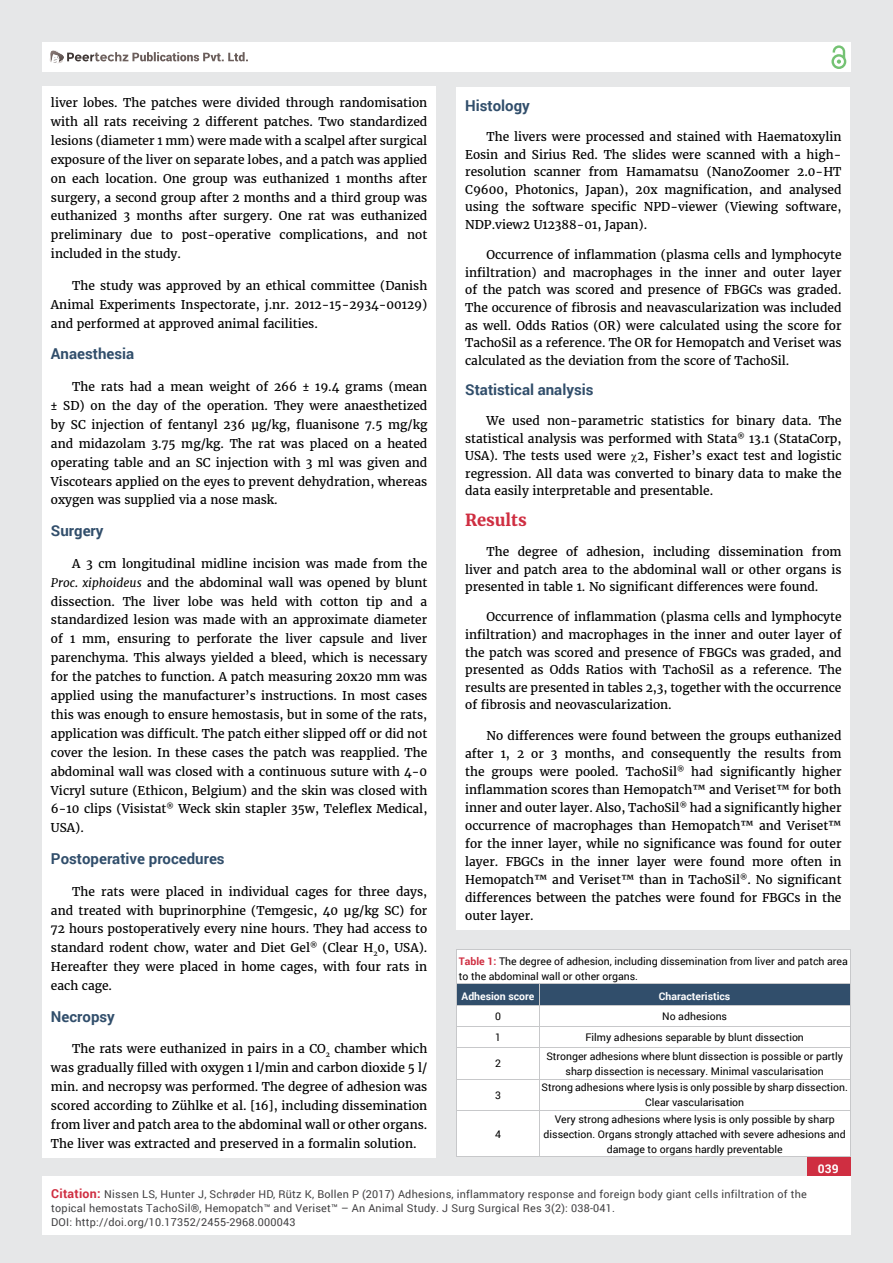
<style>
.page{position:relative;width:893px;height:1263px;background:#e6e7e8}
.page>*{position:absolute;margin:0;border:0;box-sizing:border-box;transform-origin:0 0}
.t1{font:700 16.5px "Merriweather";color:#cf2e41}
.t2{font:700 15px "Roboto";color:#314e6b}
.t3{font:12px/18.9px "Merriweather";color:#000;text-align:justify}
.t4{font:700 12px "Roboto";color:#fff}
.t5{font:10.8px/14px "Roboto";letter-spacing:.02em;color:#414042}
.t6{font:10.5px/15px "Roboto";color:#000;text-align:center}
.t7{font:700 10.5px "Roboto";color:#fff}
.s1{font-family:"Roboto"}
.s2{font-style:italic}
.s3{font-weight:700;color:#cf2e41}
.s4{font-weight:700;font-size:12.45px;color:#cf2e41}
</style>
<div class="page">
<div style="left:42px;top:43px;width:808px;height:29px;background:#fff"></div>
<div style="left:831px;top:54px;width:15px;height:15px;border:2px solid #74c273;border-radius:50%"></div>
<svg style="left:831px;top:45px;width:15px;height:19px"></svg>
<div style="left:807px;top:1157px;width:43px;height:50px;background:#cf2e41"></div>
<svg style="left:49px;top:50px;width:199px;height:14px"></svg>
<div style="left:42px;top:1176px;width:809px;height:58px;background:#fff"></div>
<div style="left:42px;top:87px;width:394px;height:1071px;background:#fff"></div>
<div style="left:457px;top:87px;width:393px;height:843px;background:#fff"></div>
<div style="left:457px;top:950px;width:393px;height:207px;background:#fff"></div>
<hr style="left:457px;top:949px;width:82px;height:1px;background:#c7c8ca">
<hr style="left:539px;top:949px;width:311px;height:1px;background:#c7c8ca">
<hr style="left:850px;top:949px;width:1px;height:35px;background:#c7c8ca">
<svg style="left:457px;top:984px;width:394px;height:64px;background:#b8c2cb"></svg>
<hr style="left:457px;top:1048px;width:82px;height:1px;background:#c7c8ca">
<hr style="left:539px;top:1048px;width:311px;height:1px;background:#c7c8ca">
<hr style="left:539px;top:1048px;width:1px;height:31px;background:#c7c8ca">
<hr style="left:850px;top:1048px;width:1px;height:31px;background:#c7c8ca">
<hr style="left:457px;top:1079px;width:82px;height:1px;background:#c7c8ca">
<hr style="left:539px;top:1079px;width:311px;height:1px;background:#c7c8ca">
<hr style="left:539px;top:1079px;width:1px;height:31px;background:#c7c8ca">
<hr style="left:850px;top:1079px;width:1px;height:31px;background:#c7c8ca">
<hr style="left:539px;top:1110px;width:1px;height:47px;background:#c7c8ca">
<hr style="left:850px;top:1110px;width:1px;height:47px;background:#c7c8ca">
<p class="t3" style="left:51px;top:93px;width:378px">liver lobes. The patches were divided through randomisation with all rats receiving 2 different patches. Two standardized lesions (diameter 1 mm) were made with a scalpel after surgical exposure of the liver on separate lobes, and a patch was applied on each location. One group was euthanized 1 months after surgery, a second group after 2 months and a third group was euthanized 3 months after surgery. One rat was euthanized preliminary due to post-operative complications, and not included in the study.</p>
<p class="t3" style="left:51px;top:276px;width:378px;text-indent:21px">The study was approved by an ethical committee (Danish Animal Experiments Inspectorate, j.nr. 2012-15-2934-00129) and performed at approved animal facilities.</p>
<p class="t2" style="left:51px;top:344px;width:85px">Anaesthesia</p>
<p class="t3" style="left:51px;top:377px;width:378px;text-indent:21px">The rats had a mean weight of 266 <span class="s1">±</span> 19.4 grams (mean <span class="s1">±</span> SD) on the day of the operation. They were anaesthetized by SC injection of fentanyl 236 μg/kg, fluanisone 7.5 mg/kg and midazolam 3.75 mg/kg. The rat was placed on a heated operating table and an SC injection with 3 ml was given and Viscotears applied on the eyes to prevent dehydration, whereas oxygen was supplied via a nose mask.</p>
<p class="t2" style="left:51px;top:520px;width:54px">Surgery</p>
<p class="t3" style="left:51px;top:554px;width:378px;text-indent:21px">A 3 cm longitudinal midline incision was made from the <span class="s2">Proc. xiphoideus</span> and the abdominal wall was opened by blunt dissection. The liver lobe was held with cotton tip and a standardized lesion was made with an approximate diameter of 1 mm, ensuring to perforate the liver capsule and liver parenchyma. This always yielded a bleed, which is necessary for the patches to function. A patch measuring 20x20 mm was applied using the manufacturer’s instructions. In most cases this was enough to ensure hemostasis, but in some of the rats, application was difficult. The patch either slipped off or did not cover the lesion. In these cases the patch was reapplied. The abdominal wall was closed with a continuous suture with 4-0<br>Vicryl suture (Ethicon, Belgium) and the skin was closed with 6-10 clips (Visistat<sup>®</sup> Weck skin stapler 35w, Teleflex Medical, USA).</p>
<p class="t2" style="left:51px;top:848px;width:175px">Postoperative procedures</p>
<p class="t3" style="left:51px;top:882px;width:378px;text-indent:21px">The rats were placed in individual cages for three days, and treated with buprinorphine (Temgesic, 40 μg/kg SC) for 72 hours postoperatively every nine hours. They had access to standard rodent chow, water and Diet Gel<sup>®</sup> (Clear H<sub>2</sub>0, USA).<br>Hereafter they were placed in home cages, with four rats in each cage.</p>
<p class="t2" style="left:51px;top:1006px;width:65px">Necropsy</p>
<p class="t3" style="left:51px;top:1040px;width:378px;text-indent:21px">The rats were euthanized in pairs in a CO<sub>2</sub> chamber which was gradually filled with oxygen 1 l/min and carbon dioxide 5 l/ min. and necropsy was performed. The degree of adhesion was scored according to Zühlke et al. [16], including dissemination from liver and patch area to the abdominal wall or other organs.<br>The liver was extracted and preserved in a formalin solution.</p>
<p class="t2" style="left:465px;top:95px;width:66px">Histology</p>
<p class="t3" style="left:465px;top:128px;width:378px;line-height:17.5px;text-indent:21px">The livers were processed and stained with Haematoxylin Eosin and Sirius Red. The slides were scanned with a high&shy;resolution scanner from Hamamatsu (NanoZoomer 2.0-HT C9600, Photonics, Japan), 20x magnification, and analysed using the software specific NPD-viewer (Viewing software, NDP.view2 U12388-01, Japan).</p>
<p class="t3" style="left:465px;top:246px;width:378px;line-height:17.5px;text-indent:21px">Occurrence of inflammation (plasma cells and lymphocyte infiltration) and macrophages in the inner and outer layer of the patch was scored and presence of FBGCs was graded.<br>The occurence of fibrosis and neavascularization was included as well. Odds Ratios (OR) were calculated using the score for TachoSil as a reference. The OR for Hemopatch and Veriset was calculated as the deviation from the score of TachoSil.</p>
<p class="t2" style="left:465px;top:379px;width:130px">Statistical analysis</p>
<p class="t3" style="left:465px;top:412px;width:378px;line-height:17.5px;text-indent:21px">We used non-parametric statistics for binary data. The statistical analysis was performed with Stata<sup>®</sup> 13.1 (StataCorp, USA). The tests used were 2, Fisher’s exact test and logistic regression. All data was converted to binary data to make the data easily interpretable and presentable.</p>
<h1 class="t1" style="left:465px;top:510px;width:63px">Results</h1>
<p class="t3" style="left:465px;top:543px;width:378px;line-height:17.5px;text-indent:21px">The degree of adhesion, including dissemination from liver and patch area to the abdominal wall or other organs is presented in table 1. No significant differences were found.</p>
<p class="t3" style="left:465px;top:608px;width:378px;line-height:17.5px;text-indent:21px">Occurrence of inflammation (plasma cells and lymphocyte infiltration) and macrophages in the inner and outer layer of the patch was scored and presence of FBGCs was graded, and presented as Odds Ratios with TachoSil as a reference. The results are presented in tables 2,3, together with the occurrence of fibrosis and neovascularization.</p>
<p class="t3" style="left:465px;top:727px;width:378px;line-height:18px;text-indent:21px">No differences were found between the groups euthanized after 1, 2 or 3 months, and consequently the results from the groups were pooled. TachoSil<sup>®</sup> had significantly higher inflammation scores than Hemopatch™ and Veriset™ for both inner and outer layer. Also, TachoSil<sup>®</sup> had a significantly higher occurrence of macrophages than Hemopatch™ and Veriset™ for the inner layer, while no significance was found for outer layer. FBGCs in the inner layer were found more often in Hemopatch™ and Veriset™ than in TachoSil<sup>®</sup>. No significant differences between the patches were found for FBGCs in the outer layer.</p>
<p class="t6" style="left:459px;top:953px;width:391px;text-align:left"><span class="s3">Table 1:</span> The degree of adhesion, including dissemination from liver and patch area to the abdominal wall or other organs.</p>
<p class="t7" style="left:462px;top:989px;width:74px">Adhesion score</p>
<p class="t7" style="left:659px;top:989px;width:73px">Characteristics</p>
<p class="t6" style="left:495px;top:1008px;width:7px">0</p>
<p class="t6" style="left:662px;top:1008px;width:66px">No adhesions</p>
<p class="t6" style="left:495px;top:1029px;width:7px">1</p>
<p class="t6" style="left:585px;top:1029px;width:220px">Filmy adhesions separable by blunt dissection</p>
<p class="t6" style="left:495px;top:1056px;width:7px">2</p>
<p class="t6" style="left:546px;top:1048px;width:298px">Stronger adhesions where blunt dissection is possible or partly sharp dissection is necessary. Minimal vascularisation</p>
<p class="t6" style="left:495px;top:1087px;width:7px">3</p>
<p class="t6" style="left:541px;top:1080px;width:308px">Strong adhesions where lysis is only possible by sharp dissection.<br>Clear vascularisation</p>
<p class="t6" style="left:495px;top:1126px;width:7px">4</p>
<p class="t6" style="left:544px;top:1111px;width:304px">Very strong adhesions where lysis is only possible by sharp dissection. Organs strongly attached with severe adhesions and damage to organs hardly preventable</p>
<p class="t4" style="left:818px;top:1161px;width:22px">039</p>
<p class="t5" style="left:51px;top:1186px;width:757px"><span class="s4">Citation:</span> Nissen LS, Hunter J, Schrøder HD, Rütz K, Bollen P (2017) Adhesions, inflammatory response and foreign body giant cells infiltration of the topical hemostats TachoSil®, Hemopatch™ and Veriset™ – An Animal Study. J Surg Surgical Res 3(2): 038-041.<br>DOI: http://doi.org/10.17352/2455-2968.000043</p>
</div>
